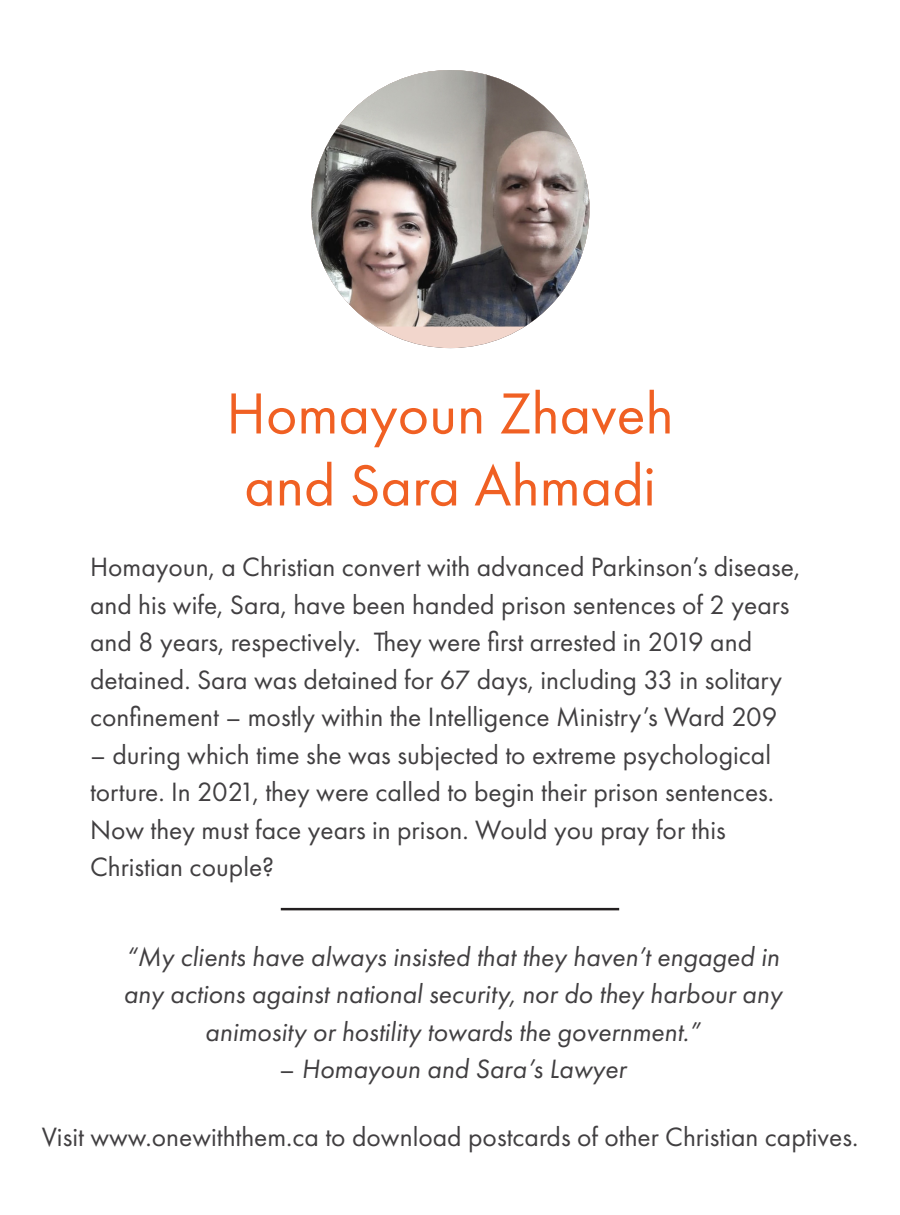
<style>
.page{position:relative;width:900px;height:1215px;background:#fff}
.page>*{position:absolute;margin:0;border:0;box-sizing:border-box;transform-origin:0 0}
.t1{font:60px/72px "Futura PT";color:#f06023}
.t2{font:27.5px/37.5px "Futura PT";color:#413f41}
.t3{font:italic 27.5px/37.5px "Futura PT";color:#413f41;text-align:center}
.s1{font-style:normal}
</style>
<div class="page">
<div style="left:311px;top:70px;width:279px;height:278px;background:#f2d6cc;border-radius:139px"></div>
<img style="left:311px;top:70px;width:279px;height:257px">
<hr style="left:281px;top:908px;width:338px;height:2px;background:#231f20">
<p class="t1" style="left:226px;top:377px;width:449px">Homayoun Zhaveh and Sara Ahmadi</p>
<p class="t2" style="left:90px;top:548px;width:712px">Homayoun, a Christian convert with advanced Parkinson’s disease, and his wife, Sara, have been handed prison sentences of 2 years and 8 years, respectively. They were first arrested in 2019 and detained. Sara was detained for 67 days, including 33 in solitary confinement – mostly within the Intelligence Ministry’s Ward 209</p>
<p class="t2" style="left:90px;top:736px;width:686px">– during which time she was subjected to extreme psychological torture. In 2021, they were called to begin their prison sentences.<br>Now they must face years in prison. Would you pray for this Christian couple?</p>
<p class="t3" style="left:123px;top:938px;width:660px">“My clients have always insisted that they haven’t engaged in any actions against national security, nor do they harbour any animosity or hostility towards the government.”</p>
<p class="t3" style="left:279px;top:1050px;width:349px"><span class="s1">–</span> Homayoun and Sara’s Lawyer</p>
<p class="t2" style="left:42px;top:1118px;width:818px">Visit www.onewiththem.ca to download postcards of other Christian captives.</p>
</div>
